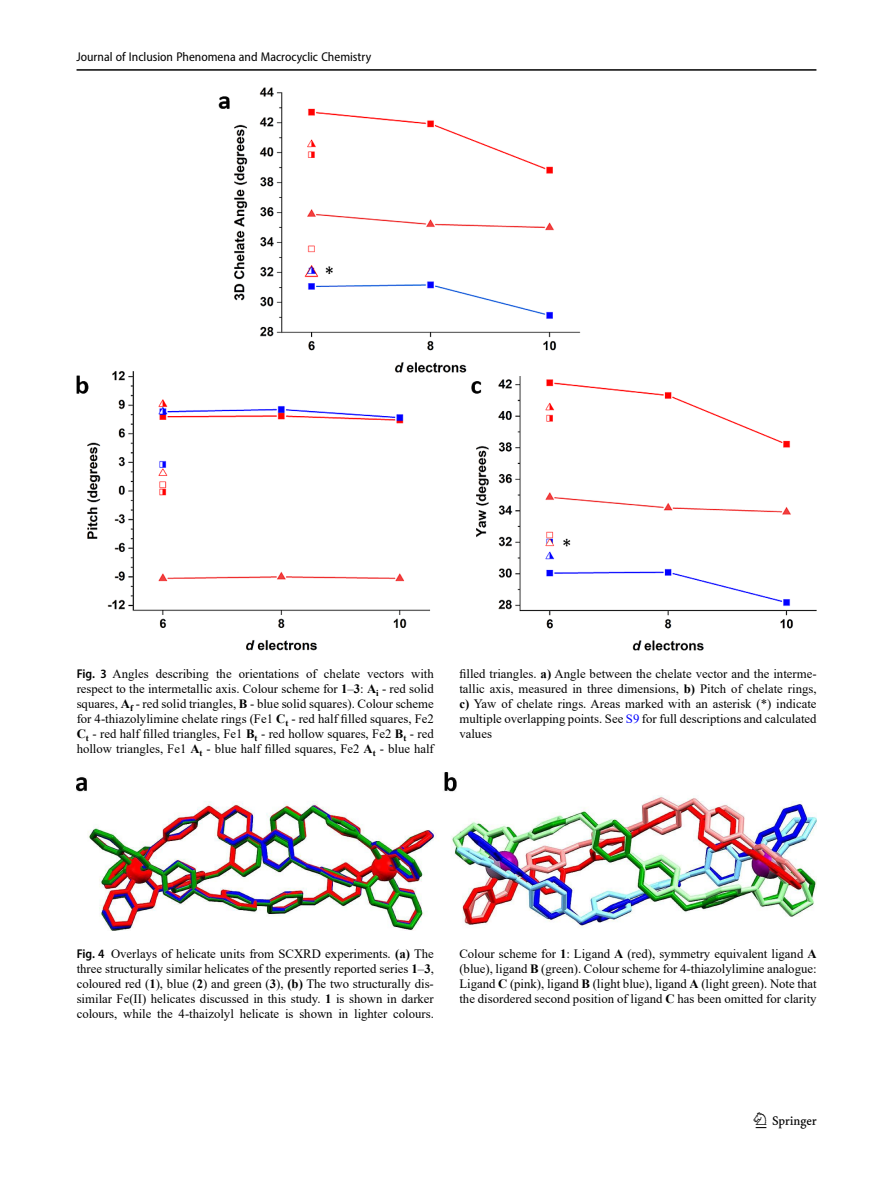
<style>
.page{position:relative;width:893px;height:1187px;background:#fff}
.page>*{position:absolute;margin:0;border:0;box-sizing:border-box;transform-origin:0 0}
.t1{font:22.5px "Springnew";color:#000}
.Figure_Caption{font:12.75px/15px "Times New Roman";color:#000;text-align:justify}
.t2{font:semi-condensed 12.75px "Myriad Pro";color:#000}
.s1{font-family:"Myriad Pro";font-weight:600;font-stretch:semi-condensed}
.s2{font-weight:700}
.s3{color:#00f}
</style>
<div class="page">
<hr style="left:77px;top:69px;width:739px;height:2px;background:#000">
<img style="left:77px;top:772px;width:740px;height:158px">
<img style="left:77px;top:87px;width:740px;height:563px">
<p class="t2" style="left:77px;top:49px;width:296px">Journal of Inclusion Phenomena and Macrocyclic Chemistry</p>
<p class="Figure_Caption" style="left:77px;top:665px;width:359px"><span class="s1">Fig. 3</span> Angles describing the orientations of chelate vectors with respect to the intermetallic axis. Colour scheme for <span class="s2">1</span>–<span class="s2">3</span>: <span class="s2">A</span><sub>i</sub> - red solid squares, <span class="s2">A</span><sub>f</sub> - red solid triangles, <span class="s2">B</span> - blue solid squares). Colour scheme for 4-thiazolylimine chelate rings (Fe1 <span class="s2">C</span><sub>t</sub> - red half filled squares, Fe2<br><span class="s2">C</span><sub>t</sub> - red half filled triangles, Fe1 <span class="s2">B</span><sub>t</sub> - red hollow squares, Fe2 <span class="s2">B</span><sub>t</sub> - red hollow triangles, Fe1 <span class="s2">A</span><sub>t</sub> - blue half filled squares, Fe2 <span class="s2">A</span><sub>t</sub> - blue half</p>
<p class="Figure_Caption" style="left:459px;top:665px;width:359px">filled triangles. <span class="s2">a)</span> Angle between the chelate vector and the interme&shy;tallic axis, measured in three dimensions, <span class="s2">b)</span> Pitch of chelate rings, <span class="s2">c)</span> Yaw of chelate rings. Areas marked with an asterisk (*) indicate multiple overlapping points. See <span class="s3">S9</span> for full descriptions and calculated values</p>
<p class="Figure_Caption" style="left:77px;top:945px;width:359px"><span class="s1">Fig. 4</span> Overlays of helicate units from SCXRD experiments. <span class="s2">(a)</span> The three structurally similar helicates of the presently reported series <span class="s2">1</span>–<span class="s2">3</span>, coloured red (<span class="s2">1</span>), blue (<span class="s2">2</span>) and green (<span class="s2">3</span>), <span class="s2">(b)</span> The two structurally dis&shy;similar Fe(II) helicates discussed in this study. <span class="s2">1</span> is shown in darker colours, while the 4-thaizolyl helicate is shown in lighter colours.</p>
<p class="Figure_Caption" style="left:459px;top:945px;width:359px">Colour scheme for <span class="s2">1</span>: Ligand <span class="s2">A</span> (red), symmetry equivalent ligand <span class="s2">A </span>(blue), ligand <span class="s2">B</span> (green). Colour scheme for 4-thiazolylimine analogue:<br>Ligand <span class="s2">C</span> (pink), ligand <span class="s2">B</span> (light blue), ligand <span class="s2">A</span> (light green). Note that the disordered second position of ligand <span class="s2">C</span> has been omitted for clarity</p>
<h1 class="t1" style="left:756px;top:1107px;width:63px">1 3</h1>
</div>
